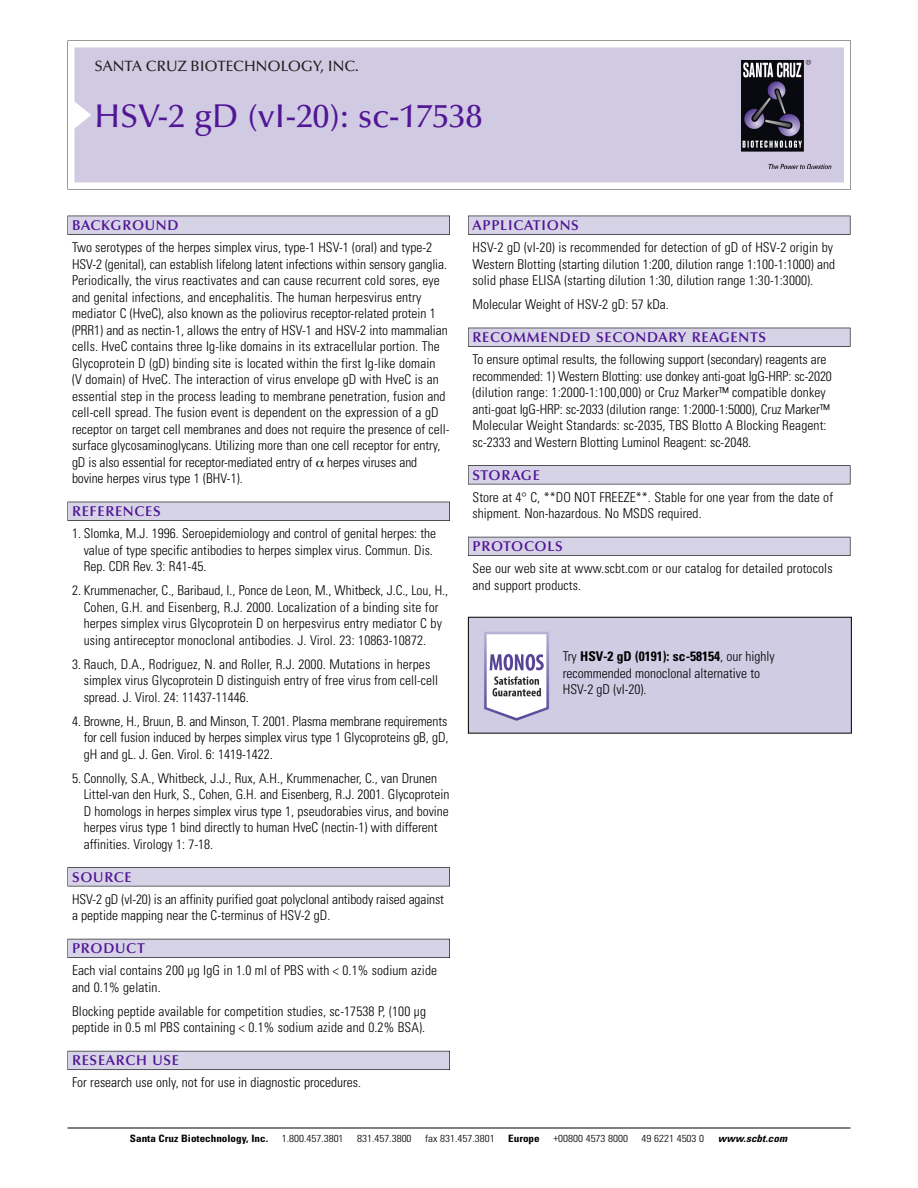
<style>
.page{position:relative;width:918px;height:1188px;background:#fff}
.page>*{position:absolute;margin:0;border:0;box-sizing:border-box;transform-origin:0 0}
.t1{font:500 33px "Optima";color:#511695}
.t2{font:500 15px "Optima";color:#231f20}
.t3{font:600 14.25px "Optima";letter-spacing:.05em;color:#511695}
.t4{font:300 condensed 13.5px/16.5px "Univers";color:#000}
.t5{font:300 condensed 10.2px "Univers";color:#000;scale:1.1 1}
.t6{font:700 condensed 10.2px "Univers";color:#000;scale:1.1 1}
.t7{font:italic 700 condensed 10.2px "Univers";letter-spacing:.005em;color:#000;scale:1.1 1}
.s1{font-weight:700}
</style>
<div class="page">
<svg style="left:68px;top:40px;width:783px;height:149px"></svg>
<div style="left:74px;top:47px;width:770px;height:135px;background:#d1cae3"></div>
<img style="left:741px;top:60px;width:90px;height:108px">
<div style="left:68px;top:216px;width:382px;height:19px;background:#525155"></div>
<div style="left:68px;top:216px;width:381px;height:18px;background:#d7d3e7"></div>
<div style="left:68px;top:502px;width:382px;height:19px;background:#515055"></div>
<div style="left:68px;top:502px;width:381px;height:18px;background:#d7d3e7"></div>
<div style="left:68px;top:867px;width:382px;height:19px;background:#545357"></div>
<div style="left:68px;top:868px;width:381px;height:18px;background:#d7d3e7"></div>
<div style="left:68px;top:939px;width:382px;height:19px;background:#54535a"></div>
<div style="left:68px;top:939px;width:381px;height:18px;background:#d7d3e7"></div>
<div style="left:68px;top:1051px;width:382px;height:19px;background:#5b5a62"></div>
<div style="left:68px;top:1051px;width:381px;height:18px;background:#d7d3e7"></div>
<div style="left:468px;top:216px;width:382px;height:19px;background:#525155"></div>
<div style="left:468px;top:216px;width:382px;height:18px;background:#d7d3e7"></div>
<div style="left:468px;top:328px;width:382px;height:19px;background:#515055"></div>
<div style="left:468px;top:328px;width:382px;height:18px;background:#d7d3e7"></div>
<div style="left:468px;top:465px;width:382px;height:19px;background:#545357"></div>
<div style="left:468px;top:466px;width:382px;height:18px;background:#d7d3e7"></div>
<div style="left:468px;top:537px;width:382px;height:19px;background:#54535a"></div>
<div style="left:468px;top:537px;width:382px;height:18px;background:#d7d3e7"></div>
<hr style="left:68px;top:1128px;width:782px;height:1px;background:#000">
<img style="left:470px;top:619px;width:380px;height:113px">
<div style="left:468px;top:617px;width:384px;height:117px;border:1px solid #000"></div>
<p class="t2" style="left:94px;top:61px;width:266px">SANTA CRUZ BIOTECHNOLOGY, INC.</p>
<h1 class="t1" style="left:94px;top:103px;width:389px">HSV-2 gD (vI-20): sc-17538</h1>
<p class="t3" style="left:72px;top:219px;width:108px">BACKGROUND</p>
<p class="t4" style="left:72px;top:240px;width:379px">Two serotypes of the herpes simplex virus, type-1 HSV-1 (oral) and type-2<br>HSV-2 (genital), can establish lifelong latent infections within sensory ganglia.<br>Periodically, the virus reactivates and can cause recurrent cold sores, eye and genital infections, and encephalitis. The human herpesvirus entry mediator C (HveC), also known as the poliovirus receptor-related protein 1 (PRR1) and as nectin-1, allows the entry of HSV-1 and HSV-2 into mammalian cells. HveC contains three Ig-like domains in its extracellular portion. The Glycoprotein D (gD) binding site is located within the first Ig-like domain<br>(V domain) of HveC. The interaction of virus envelope gD with HveC is an essential step in the process leading to membrane penetration, fusion and cell-cell spread. The fusion event is dependent on the expression of a gD receptor on target cell membranes and does not require the presence of cell&shy;surface glycosaminoglycans. Utilizing more than one cell receptor for entry, gD is also essential for receptor-mediated entry of herpes viruses and bovine herpes virus type 1 (BHV-1).</p>
<p class="t3" style="left:72px;top:506px;width:90px">REFERENCES</p>
<p class="t4" style="left:84px;top:526px;width:354px;text-indent:-12px">1. Slomka, M.J. 1996. Seroepidemiology and control of genital herpes: the value of type specific antibodies to herpes simplex virus. Commun. Dis.<br>Rep. CDR Rev. 3: R41-45.</p>
<p class="t4" style="left:84px;top:583px;width:366px;text-indent:-12px">2. Krummenacher, C., Baribaud, I., Ponce de Leon, M., Whitbeck, J.C., Lou, H., Cohen, G.H. and Eisenberg, R.J. 2000. Localization of a binding site for herpes simplex virus Glycoprotein D on herpesvirus entry mediator C by using antireceptor monoclonal antibodies. J. Virol. 23: 10863-10872.</p>
<p class="t4" style="left:84px;top:657px;width:356px;text-indent:-12px">3. Rauch, D.A., Rodriguez, N. and Roller, R.J. 2000. Mutations in herpes simplex virus Glycoprotein D distinguish entry of free virus from cell-cell spread. J. Virol. 24: 11437-11446.</p>
<p class="t4" style="left:84px;top:714px;width:366px;text-align:justify;text-indent:-12px">4. Browne, H., Bruun, B. and Minson, T. 2001. Plasma membrane requirements for cell fusion induced by herpes simplex virus type 1 Glycoproteins gB, gD, gH and gL. J. Gen. Virol. 6: 1419-1422.</p>
<p class="t4" style="left:84px;top:771px;width:367px;text-indent:-12px">5. Connolly, S.A., Whitbeck, J.J., Rux, A.H., Krummenacher, C., van Drunen Littel-van den Hurk, S., Cohen, G.H. and Eisenberg, R.J. 2001. Glycoprotein D homologs in herpes simplex virus type 1, pseudorabies virus, and bovine herpes virus type 1 bind directly to human HveC (nectin-1) with different affinities. Virology 1: 7-18.</p>
<p class="t3" style="left:72px;top:871px;width:61px">SOURCE</p>
<p class="t4" style="left:72px;top:892px;width:373px">HSV-2 gD (vI-20) is an affinity purified goat polyclonal antibody raised against a peptide mapping near the C-terminus of HSV-2 gD.</p>
<p class="t3" style="left:72px;top:943px;width:74px">PRODUCT</p>
<p class="t4" style="left:72px;top:963px;width:367px">Each vial contains 200 µg IgG in 1.0 ml of PBS with &lt; 0.1% sodium azide and 0.1% gelatin.</p>
<p class="t4" style="left:72px;top:1004px;width:356px">Blocking peptide available for competition studies, sc-17538 P, (100 µg peptide in 0.5 ml PBS containing &lt; 0.1% sodium azide and 0.2% BSA).</p>
<p class="t3" style="left:72px;top:1055px;width:109px">RESEARCH USE</p>
<p class="t4" style="left:72px;top:1075px;width:290px">For research use only, not for use in diagnostic procedures.</p>
<p class="t3" style="left:473px;top:219px;width:108px">APPLICATIONS</p>
<p class="t4" style="left:473px;top:240px;width:364px">HSV-2 gD (vI-20) is recommended for detection of gD of HSV-2 origin by<br>Western Blotting (starting dilution 1:200, dilution range 1:100-1:1000) and solid phase ELISA (starting dilution 1:30, dilution range 1:30-1:3000).</p>
<p class="t4" style="left:473px;top:297px;width:198px">Molecular Weight of HSV-2 gD: 57 kDa.</p>
<p class="t3" style="left:473px;top:332px;width:295px">RECOMMENDED SECONDARY REAGENTS</p>
<p class="t4" style="left:473px;top:352px;width:361px">To ensure optimal results, the following support (secondary) reagents are recommended: 1) Western Blotting: use donkey anti-goat IgG-HRP: sc-2020 (dilution range: 1:2000-1:100,000) or Cruz Marker™ compatible donkey anti-goat IgG-HRP: sc-2033 (dilution range: 1:2000-1:5000), Cruz Marker™ Molecular Weight Standards: sc-2035, TBS Blotto A Blocking Reagent: sc-2333 and Western Blotting Luminol Reagent: sc-2048.</p>
<p class="t3" style="left:473px;top:469px;width:69px">STORAGE</p>
<p class="t4" style="left:473px;top:490px;width:362px">Store at 4° C, **DO NOT FREEZE**. Stable for one year from the date of shipment. Non-hazardous. No MSDS required.</p>
<p class="t3" style="left:473px;top:541px;width:92px">PROTOCOLS</p>
<p class="t4" style="left:473px;top:561px;width:362px">See our web site at www.scbt.com or our catalog for detailed protocols and support products.</p>
<p class="t4" style="left:563px;top:650px;width:213px">Try <span class="s1">HSV-2 gD (0191): sc-58154</span>, our highly recommended monoclonal alternative to<br>HSV-2 gD (vI-20).</p>
<p class="t6" style="left:130px;top:1135px;width:127px">Santa Cruz Biotechnology, Inc.</p>
<p class="t5" style="left:282px;top:1135px;width:58px">1.800.457.3801</p>
<p class="t5" style="left:357px;top:1135px;width:51px">831.457.3800</p>
<p class="t5" style="left:425px;top:1135px;width:65px">fax 831.457.3801</p>
<p class="t6" style="left:508px;top:1135px;width:30px">Europe</p>
<p class="t5" style="left:553px;top:1135px;width:69px">+00800 4573 8000</p>
<p class="t5" style="left:642px;top:1135px;width:58px">49 6221 4503 0</p>
<p class="t7" style="left:718px;top:1135px;width:64px">www.scbt.com</p>
</div>
